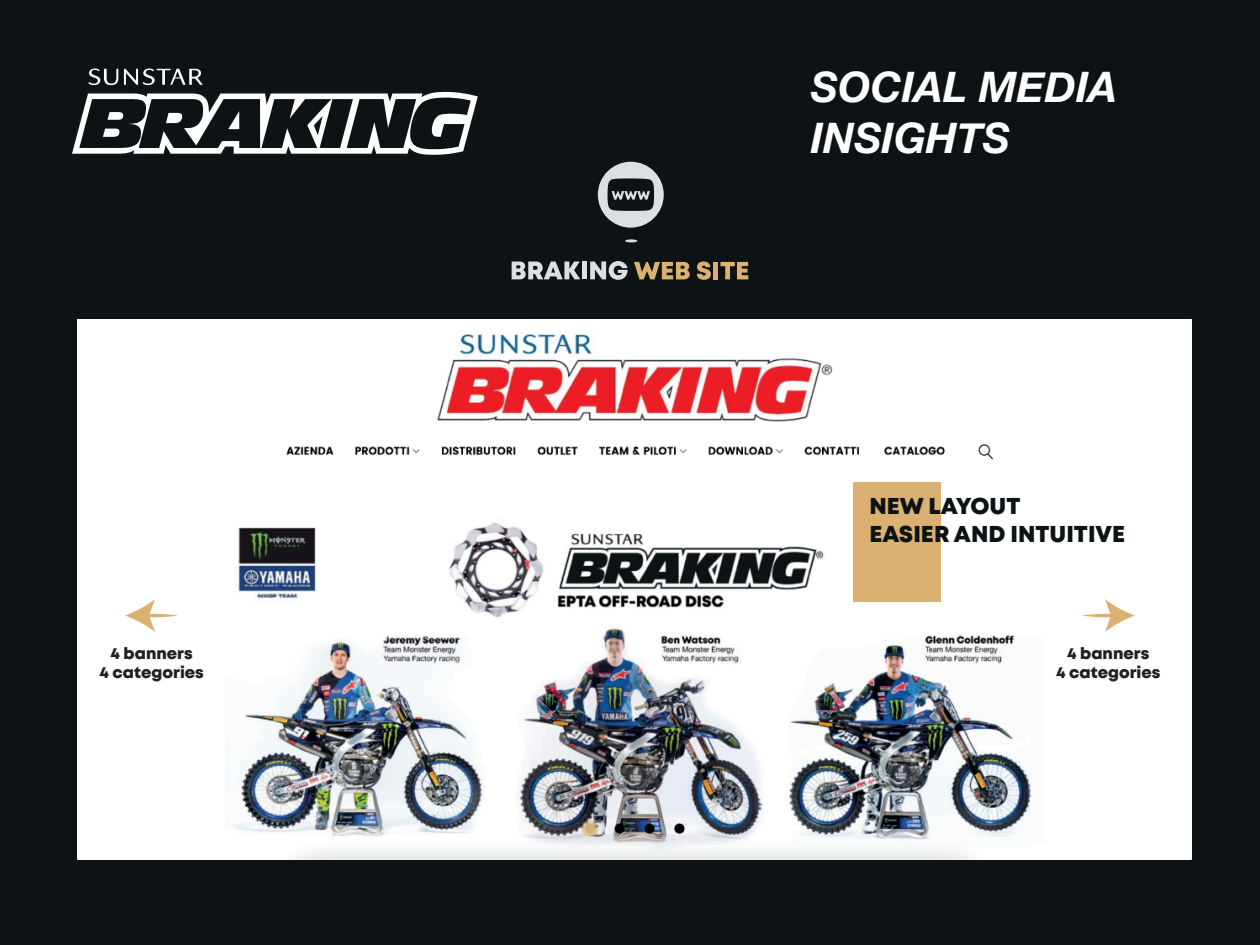
<style>
.page{position:relative;width:1260px;height:945px;background:#0d1214}
.page>*{position:absolute;margin:0;border:0;box-sizing:border-box;transform-origin:0 0}
.t1{font:italic 700 42px/50.4px "Helvetica Neue";color:#fff}
.t2{font:22.93px/27.5px "Mont Heavy DEMO";color:#0d1214}
.t3{font:16.28px/19.4px "Mont Heavy DEMO";color:#231f20;text-align:center}
</style>
<div class="page">
<svg style="left:72px;top:68px;width:406px;height:87px"></svg>
<img style="left:78px;top:320px;width:1113px;height:540px">
<div style="left:854px;top:482px;width:87px;height:120px;background:#dbb171"></div>
<svg style="left:125px;top:599px;width:53px;height:33px;background:#f6ecdd"></svg>
<svg style="left:1082px;top:599px;width:53px;height:33px;background:#f6ecdd"></svg>
<svg style="left:512px;top:262px;width:68px;height:17px"></svg>
<div style="left:582px;top:262px;width:5px;height:17px;background:#dedfe4"></div>
<svg style="left:590px;top:261px;width:38px;height:19px"></svg>
<svg style="left:634px;top:262px;width:56px;height:17px"></svg>
<svg style="left:697px;top:262px;width:14px;height:18px"></svg>
<div style="left:713px;top:262px;width:5px;height:17px;background:#dbb171"></div>
<svg style="left:720px;top:262px;width:28px;height:17px"></svg>
<svg style="left:625px;top:239px;width:12px;height:3px"></svg>
<svg style="left:598px;top:162px;width:66px;height:66px"></svg>
<h1 class="t1" style="left:811px;top:63px;width:308px">SOCIAL MEDIA<br>INSIGHTS</h1>
<h2 class="t2" style="left:870px;top:494px;width:257px">NEW LAYOUT<br>EASIER AND INTUITIVE</h2>
<p class="t3" style="left:99px;top:644px;width:106px">4 banners<br>4 categories</p>
<p class="t3" style="left:1056px;top:644px;width:106px">4 banners<br>4 categories</p>
</div>
